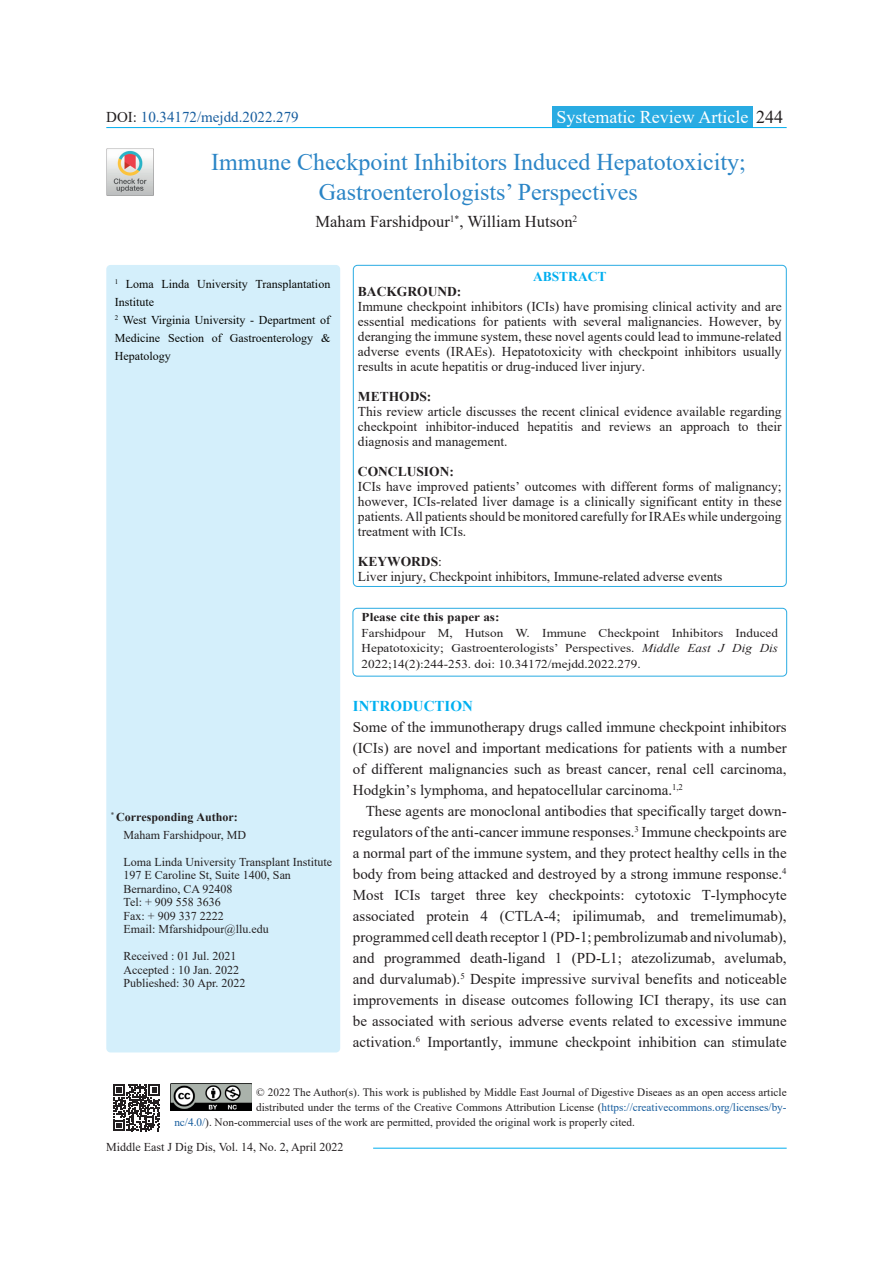
<style>
.page{position:relative;width:893px;height:1263px;background:#fff}
.page>*{position:absolute;margin:0;border:0;box-sizing:border-box;transform-origin:0 0}
.t1{font:24px/30px "Times New Roman";color:#2b85c6;text-align:center}
.t2{font:18px "Times New Roman";color:#fff}
.t3{font:16.5px "Times New Roman";color:#231f20}
.t4{font:15px/21px "Times New Roman";color:#231f20;text-align:justify}
.t5{font:15px "Times New Roman";color:#175d9e}
.t6{font:700 15px "Times New Roman";color:#00b0f0}
.t7{font:13.5px/15px "Times New Roman";color:#231f20;text-align:justify}
.t8{font:700 13.5px "Times New Roman";color:#231f20}
.t9{font:700 13.5px "Times New Roman";color:#00aeef}
.t10{font:12px/13.5px "Times New Roman";color:#231f20}
.t11{font:12px/15.8px "Times New Roman";color:#231f20;text-align:justify;scale:1.1 1}
.t12{font:12px/18px "Times New Roman";color:#040503}
.t13{font:700 12px "Times New Roman";color:#231f20;scale:1.1 1}
.t14{font:700 12px "Times New Roman";color:#231f20}
.t15{font:11.25px "Times New Roman";color:#231f20}
.s1{color:#231f20}
.s2{font-weight:400}
.s3{font-style:italic}
.s4{color:#175d9e}
</style>
<div class="page">
<hr style="left:373px;top:1148px;width:414px;height:1px;background:#00aeef">
<img style="left:170px;top:1083px;width:82px;height:28px">
<div style="left:552px;top:106px;width:201px;height:21px;background:#29abe2"></div>
<img style="left:106px;top:149px;width:47px;height:46px">
<svg style="left:113px;top:1084px;width:47px;height:47px"></svg>
<div style="left:106px;top:265px;width:234px;height:787px;background:#d4effb;border-radius:4px"></div>
<div style="left:353px;top:265px;width:434px;height:322px;border:1px solid #29abe2;border-radius:4px"></div>
<div style="left:353px;top:608px;width:434px;height:68px;border:1px solid #29abe2;border-radius:4px"></div>
<hr style="left:106px;top:127px;width:681px;height:1px;background:#00aeef">
<p class="t2" style="left:556px;top:104px;width:228px">Systematic Review Article <span class="s1">244</span></p>
<p class="t5" style="left:106px;top:107px;width:194px"><span class="s1">DOI:</span> 10.34172/mejdd.2022.279</p>
<p class="t1" style="left:211px;top:146px;width:536px">Immune Checkpoint Inhibitors Induced Hepatotoxicity;<br>Gastroenterologists’ Perspectives</p>
<p class="t3" style="left:316px;top:210px;width:263px">Maham Farshidpour<sup>1*</sup>, William Hutson<sup>2</sup></p>
<p class="t12" style="left:115px;top:275px;width:217px"><sup>1</sup> Loma Linda University Transplantation<br>Institute</p>
<p class="t12" style="left:115px;top:311px;width:217px;text-align:justify"><sup>2</sup> West Virginia University - Department of Medicine Section of Gastroenterology &amp; Hepatology</p>
<p class="t14" style="left:111px;top:808px;width:128px"><sup>*</sup> Corresponding Author:</p>
<p class="t10" style="left:124px;top:827px;width:124px">Maham Farshidpour, MD</p>
<p class="t10" style="left:124px;top:854px;width:210px">Loma Linda University Transplant Institute</p>
<p class="t10" style="left:124px;top:868px;width:169px">197 E Caroline St, Suite 1400, San<br>Bernardino, CA 92408</p>
<p class="t10" style="left:124px;top:895px;width:99px">Tel: + 909 558 3636</p>
<p class="t10" style="left:124px;top:908px;width:102px">Fax: + 909 337 2222</p>
<p class="t10" style="left:124px;top:922px;width:147px">Email: Mfarshidpour@llu.edu</p>
<p class="t10" style="left:124px;top:949px;width:114px">Received : 01 Jul. 2021</p>
<p class="t10" style="left:124px;top:962px;width:117px">Accepted : 10 Jan. 2022</p>
<p class="t10" style="left:124px;top:976px;width:123px">Publieshed: 30 Apr. 2022</p>
<p class="t9" style="left:533px;top:266px;width:75px">ABSTRACT</p>
<p class="t8" style="left:358px;top:281px;width:105px">BACKGROUND:</p>
<p class="t7" style="left:358px;top:298px;width:425px">Immune checkpoint inhibitors (ICIs) have promising clinical activity and are essential medications for patients with several malignancies. However, by deranging the immune system, these novel agents could lead to immune-related adverse events (IRAEs). Hepatotoxicity with checkpoint inhibitors usually results in acute hepatitis or drug-induced liver injury.</p>
<p class="t8" style="left:358px;top:386px;width:75px">METHODS:</p>
<p class="t7" style="left:358px;top:403px;width:425px">This review article discusses the recent clinical evidence available regarding checkpoint inhibitor-induced hepatitis and reviews an approach to their diagnosis and management.</p>
<p class="t8" style="left:358px;top:461px;width:97px">CONCLUSION:</p>
<p class="t7" style="left:358px;top:478px;width:425px">ICIs have improved patients’ outcomes with different forms of malignancy; however, ICIs-related liver damage is a clinically significant entity in these patients. All patients should be monitored carefully for IRAEs while undergoing treatment with ICIs.</p>
<p class="t8" style="left:358px;top:551px;width:86px">KEYWORDS<span class="s2">:</span></p>
<p class="t7" style="left:358px;top:568px;width:366px">Liver injury, Checkpoint inhibitors, Immune-related adverse events</p>
<p class="t13" style="left:362px;top:608px;width:127px">Please cite this paper as:</p>
<p class="t11" style="left:362px;top:624px;width:380px">Farshidpour M, Hutson W. Immune Checkpoint Inhibitors Induced Hepatotoxicity; Gastroenterologists’ Perspectives. <span class="s3">Middle East J Dig Dis </span>2022;14(2):244-253. doi: 10.34172/mejdd.2022.279.</p>
<p class="t6" style="left:353px;top:695px;width:121px">INTRODUCTION</p>
<p class="t4" style="left:353px;top:715px;width:435px">Some of the immunotherapy drugs called immune checkpoint inhibitors (ICIs) are novel and important medications for patients with a number of different malignancies such as breast cancer, renal cell carcinoma, Hodgkin’s lymphoma, and hepatocellular carcinoma.<sup>1,2</sup></p>
<p class="t4" style="left:353px;top:799px;width:435px;text-indent:13px">These agents are monoclonal antibodies that specifically target down&shy;regulators of the anti-cancer immune responses.<sup>3</sup> Immune checkpoints are a normal part of the immune system, and they protect healthy cells in the body from being attacked and destroyed by a strong immune response.<sup>4<br></sup>Most ICIs target three key checkpoints: cytotoxic T-lymphocyte associated protein 4 (CTLA-4; ipilimumab, and tremelimumab), programmed cell death receptor 1 (PD-1; pembrolizumab and nivolumab), and programmed death-ligand 1 (PD-L1; atezolizumab, avelumab, and durvalumab).<sup>5</sup> Despite impressive survival benefits and noticeable improvements in disease outcomes following ICI therapy, its use can be associated with serious adverse events related to excessive immune activation.<sup>6</sup> Importantly, immune checkpoint inhibition can stimulate</p>
<p class="t15" style="left:256px;top:1085px;width:532px">© 2022 The Author(s). This work is published by Middle East Journal of Digestive Diseaes as an open access article</p>
<p class="t15" style="left:256px;top:1100px;width:532px">distributed under the terms of the Creative Commons Attribution License (<span class="s4">https://creativecommons.org/licenses/by-</span></p>
<p class="t15" style="left:174px;top:1115px;width:462px"><span class="s4">nc/4.0/</span>). Non-commercial uses of the work are permitted, provided the original work is properly cited.</p>
<p class="t10" style="left:106px;top:1140px;width:239px">Middle East J Dig Dis, Vol. 14, No. 2, April 2022</p>
</div>
